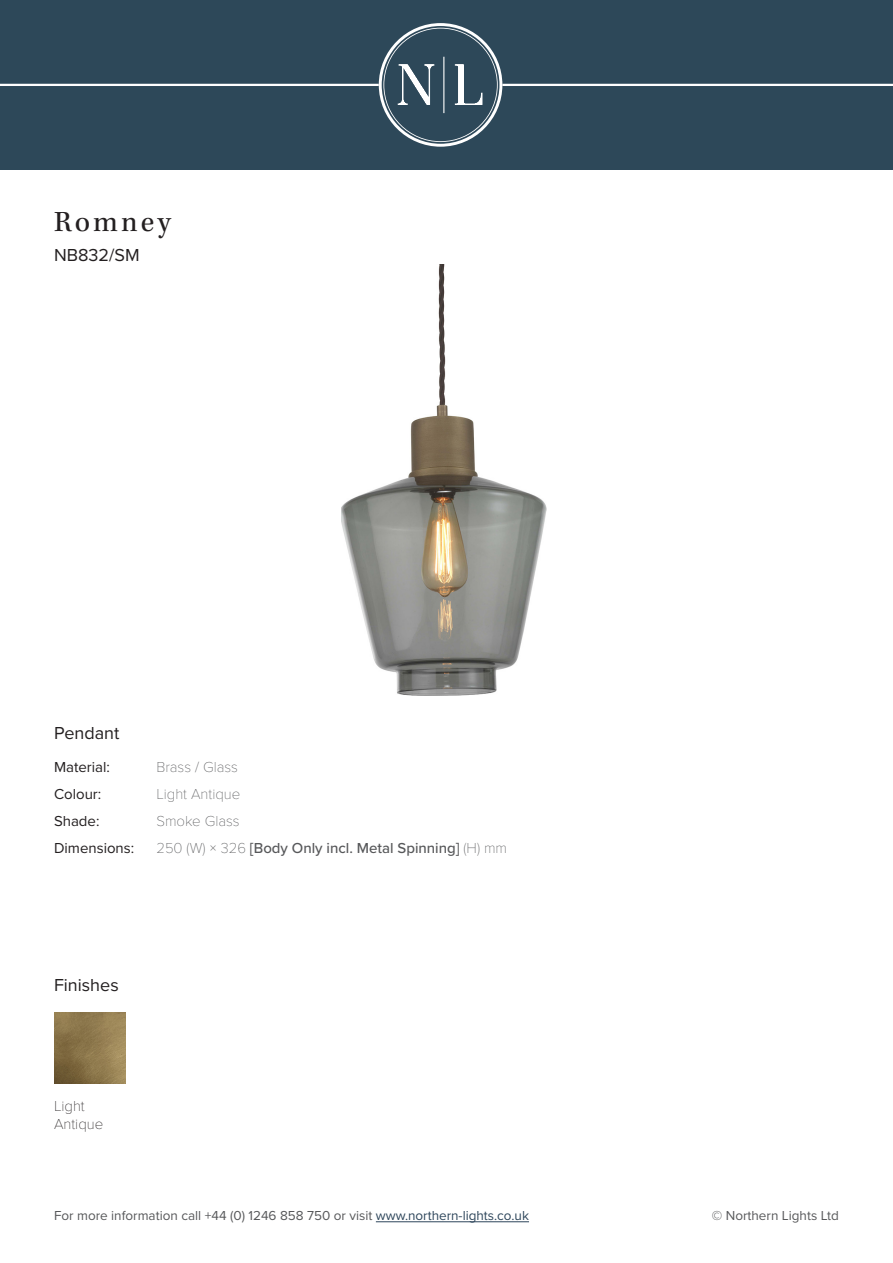
<style>
.page{position:relative;width:893px;height:1263px;background:#fff}
.page>*{position:absolute;margin:0;border:0;box-sizing:border-box;transform-origin:0 0}
.t1{font:30px "Kepler Std";letter-spacing:.105em;color:#231f20}
.t2{font:18px "Proxima Nova";color:#231f20}
.t3{font:500 15px "Proxima Nova";color:#57585a}
.t4{font:15px/27px "Proxima Nova";color:#231f20}
.t5{font:100 15px "Proxima Nova T";color:#57585a}
.t6{font:100 15px/18px "Proxima Nova T";color:#231f20}
.t7{font:13.5px "Proxima Nova";color:#57585a}
.s1{font-family:"Proxima Nova T";font-weight:100}
.s2{color:#2e465b}
</style>
<div class="page">
<img style="left:341px;top:265px;width:205px;height:430px">
<hr style="left:376px;top:1221px;width:153px;height:1px;background:#2e465b">
<img style="left:54px;top:1012px;width:71px;height:72px">
<div style="left:0;top:0;width:893px;height:170px;background:#2d4859"></div>
<hr style="left:502px;top:84px;width:391px;height:2px;background:#fff">
<hr style="left:0;top:84px;width:379px;height:2px;background:#fff">
<svg style="left:379px;top:23px;width:123px;height:124px"></svg>
<p class="t1" style="left:54px;top:205px;width:118px">Romney</p>
<p class="t2" style="left:54px;top:242px;width:87px">NB832/SM</p>
<p class="t2" style="left:54px;top:719px;width:67px">Pendant</p>
<p class="t4" style="left:54px;top:753px;width:57px">Material:</p>
<p class="t4" style="left:54px;top:780px;width:49px">Colour:</p>
<p class="t4" style="left:54px;top:807px;width:82px">Shade:<br>Dimensions:</p>
<p class="t5" style="left:156px;top:756px;width:83px">Brass / Glass</p>
<p class="t5" style="left:156px;top:783px;width:85px">Light Antique</p>
<p class="t5" style="left:156px;top:810px;width:85px">Smoke Glass</p>
<p class="t3" style="left:156px;top:837px;width:352px"><span class="s1">250 (W) × 326</span> [Body Only incl. Metal Spinning] <span class="s1">(H) mm</span></p>
<p class="t2" style="left:54px;top:972px;width:66px">Finishes</p>
<p class="t6" style="left:54px;top:1096px;width:51px">Light<br>Antique</p>
<p class="t7" style="left:54px;top:1205px;width:476px">For more information call +44 (0) 1246 858 750 or visit <span class="s2">www.northern-lights.co.uk</span></p>
<p class="t7" style="left:712px;top:1205px;width:129px">© Northern Lights Ltd</p>
</div>
